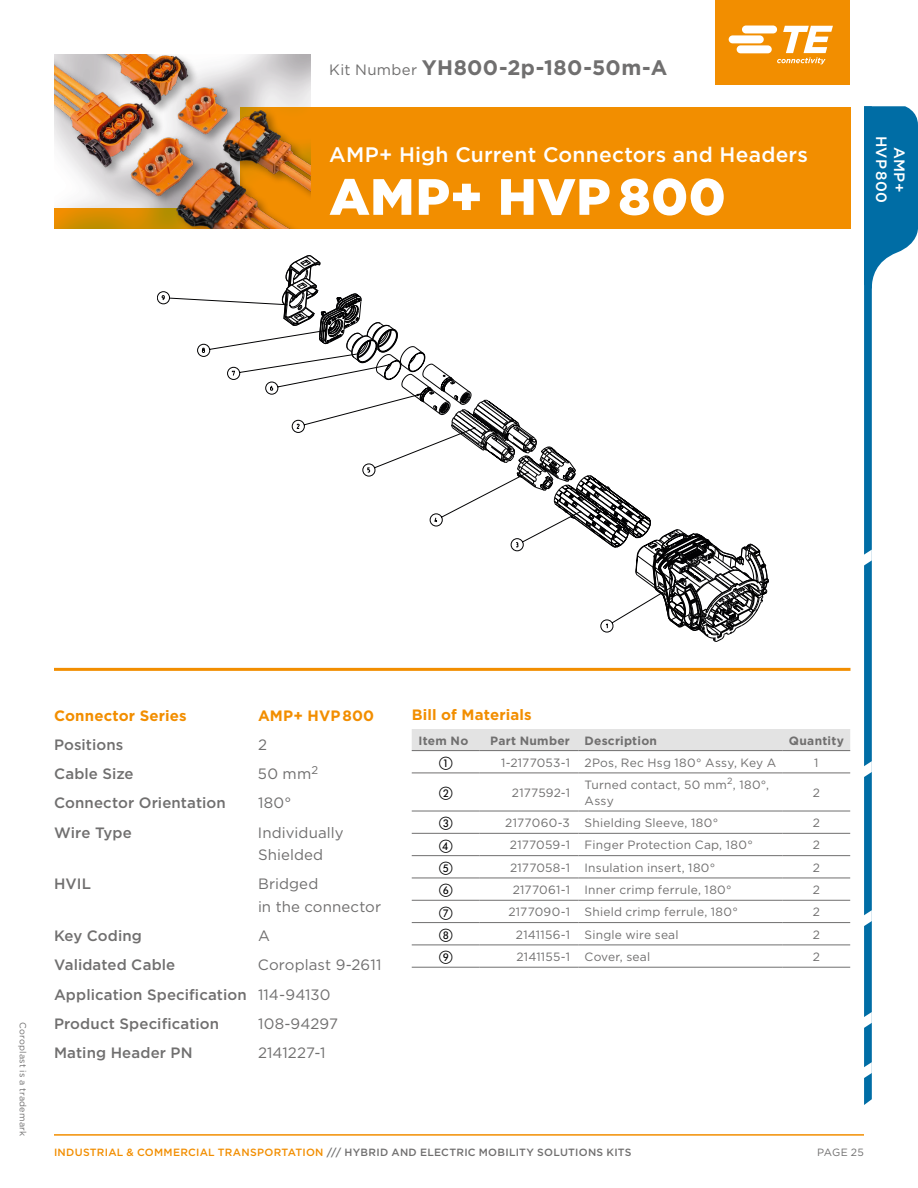
<style>
.page{position:relative;width:918px;height:1188px;background:#fff}
.page>*{position:absolute;margin:0;border:0;box-sizing:border-box;transform-origin:0 0}
.t1{font:900 51px "Gotham";letter-spacing:.01em;color:#fff}
.t2{font:500 21px "Gotham";letter-spacing:.01em;color:#fff}
.t3{font:700 21px "Gotham";letter-spacing:.015em;color:#706f6f}
.t4{font:500 15px "Gotham";letter-spacing:.01em;color:#706f6f}
.t5{font:15px/22.5px "Gotham";letter-spacing:.01em;color:#706f6f}
.t6{font:700 15px "Gotham";letter-spacing:.01em;color:#f28e00}
.t7{font:500 15px/18px "Gotham";letter-spacing:.025em;color:#fff;text-align:center}
.Tabelle_Body{font:13.5px "European Pi One";color:#000}
.Tab{font:12px/16.5px "Gotham";letter-spacing:.015em;color:#706f6f}
.t8{font:700 12px "Gotham";letter-spacing:.02em;color:#706f6f}
.t9{font:500 10.5px "Gotham";letter-spacing:.025em;color:#706f6f}
.t10{font:10.5px "Gotham";letter-spacing:.01em;color:#706f6f}
.t11{font:9px "Gotham";letter-spacing:.025em;color:#706f6f}
.s1{font-weight:400;font-size:15px}
.s2{font-weight:400}
.s3{color:#f28e00}
</style>
<div class="page">
<hr style="left:54px;top:1134px;width:810px;height:2px;background:#f28e00">
<div style="left:240px;top:107px;width:610px;height:122px;background:#f28e00"></div>
<hr style="left:54px;top:668px;width:796px;height:3px;background:#f28e00">
<div style="left:716px;top:0;width:134px;height:85px;background:#f28e00"></div>
<svg style="left:729px;top:26px;width:104px;height:38px"></svg>
<svg style="left:284px;top:255px;width:485px;height:387px"></svg>
<svg style="left:157px;top:292px;width:530px;height:340px"></svg>
<svg style="left:864px;top:106px;width:54px;height:999px"></svg>
<img style="left:54px;top:54px;width:256px;height:175px">
<div style="left:412px;top:729px;width:438px;height:21px;background:#e3e3e3"></div>
<hr style="left:412px;top:750px;width:67px;height:1px;background:#706f6f">
<hr style="left:479px;top:750px;width:100px;height:1px;background:#706f6f">
<hr style="left:579px;top:750px;width:204px;height:1px;background:#706f6f">
<hr style="left:783px;top:750px;width:67px;height:1px;background:#706f6f">
<hr style="left:412px;top:773px;width:67px;height:1px;background:#706f6f">
<hr style="left:479px;top:773px;width:100px;height:1px;background:#706f6f">
<hr style="left:579px;top:773px;width:204px;height:1px;background:#706f6f">
<hr style="left:783px;top:773px;width:67px;height:1px;background:#706f6f">
<hr style="left:412px;top:811px;width:67px;height:1px;background:#706f6f">
<hr style="left:479px;top:811px;width:100px;height:1px;background:#706f6f">
<hr style="left:579px;top:811px;width:204px;height:1px;background:#706f6f">
<hr style="left:783px;top:811px;width:67px;height:1px;background:#706f6f">
<hr style="left:412px;top:833px;width:67px;height:1px;background:#706f6f">
<hr style="left:479px;top:833px;width:100px;height:1px;background:#706f6f">
<hr style="left:579px;top:833px;width:204px;height:1px;background:#706f6f">
<hr style="left:783px;top:833px;width:67px;height:1px;background:#706f6f">
<hr style="left:412px;top:855px;width:67px;height:1px;background:#706f6f">
<hr style="left:479px;top:855px;width:100px;height:1px;background:#706f6f">
<hr style="left:579px;top:855px;width:204px;height:1px;background:#706f6f">
<hr style="left:783px;top:855px;width:67px;height:1px;background:#706f6f">
<hr style="left:412px;top:878px;width:67px;height:1px;background:#706f6f">
<hr style="left:479px;top:878px;width:100px;height:1px;background:#706f6f">
<hr style="left:579px;top:878px;width:204px;height:1px;background:#706f6f">
<hr style="left:783px;top:878px;width:67px;height:1px;background:#706f6f">
<hr style="left:412px;top:900px;width:67px;height:1px;background:#706f6f">
<hr style="left:479px;top:900px;width:100px;height:1px;background:#706f6f">
<hr style="left:579px;top:900px;width:204px;height:1px;background:#706f6f">
<hr style="left:783px;top:900px;width:67px;height:1px;background:#706f6f">
<hr style="left:412px;top:922px;width:67px;height:1px;background:#706f6f">
<hr style="left:479px;top:922px;width:100px;height:1px;background:#706f6f">
<hr style="left:579px;top:922px;width:204px;height:1px;background:#706f6f">
<hr style="left:783px;top:922px;width:67px;height:1px;background:#706f6f">
<hr style="left:412px;top:945px;width:67px;height:1px;background:#706f6f">
<hr style="left:479px;top:945px;width:100px;height:1px;background:#706f6f">
<hr style="left:579px;top:945px;width:204px;height:1px;background:#706f6f">
<hr style="left:783px;top:945px;width:67px;height:1px;background:#706f6f">
<hr style="left:412px;top:967px;width:67px;height:1px;background:#706f6f">
<hr style="left:479px;top:967px;width:100px;height:1px;background:#706f6f">
<hr style="left:579px;top:967px;width:204px;height:1px;background:#706f6f">
<hr style="left:783px;top:967px;width:67px;height:1px;background:#706f6f">
<p class="t3" style="left:329px;top:54px;width:340px"><span class="s1">Kit Number</span> YH800-2p-180-50m-A</p>
<p class="t2" style="left:329px;top:141px;width:480px">AMP+ High Current Connectors and Headers</p>
<p class="t1" style="left:329px;top:162px;width:398px">AMP+ HVP 800</p>
<p class="t7" style="left:908px;top:136px;width:69px;rotate:90deg">AMP+<br>HVP 800</p>
<p class="t11" style="left:29px;top:1022px;width:115px;rotate:90deg">Coroplast is a trademark</p>
<p class="t6" style="left:54px;top:705px;width:134px">Connector Series</p>
<p class="t6" style="left:258px;top:705px;width:118px">AMP+ HVP 800</p>
<p class="t4" style="left:54px;top:735px;width:71px">Positions</p>
<p class="t5" style="left:258px;top:733px;width:10px">2</p>
<p class="t4" style="left:54px;top:764px;width:81px">Cable Size</p>
<p class="t5" style="left:258px;top:762px;width:62px">50 mm<sup>2</sup></p>
<p class="t4" style="left:54px;top:793px;width:173px">Connector Orientation</p>
<p class="t5" style="left:258px;top:792px;width:35px">180°</p>
<p class="t4" style="left:54px;top:823px;width:79px">Wire Type</p>
<p class="t5" style="left:258px;top:821px;width:87px">Individually<br>Shielded</p>
<p class="t4" style="left:54px;top:874px;width:39px">HVIL</p>
<p class="t5" style="left:258px;top:873px;width:125px">Bridged<br>in the connector</p>
<p class="t4" style="left:54px;top:926px;width:89px">Key Coding</p>
<p class="t5" style="left:258px;top:924px;width:13px">A</p>
<p class="t4" style="left:54px;top:955px;width:123px">Validated Cable</p>
<p class="t5" style="left:258px;top:954px;width:125px">Coroplast 9-2611</p>
<p class="t4" style="left:54px;top:985px;width:278px">Application Specification <span class="s2">114-94130</span></p>
<p class="t4" style="left:54px;top:1014px;width:167px">Product Specification</p>
<p class="t5" style="left:258px;top:1012px;width:81px">108-94297</p>
<p class="t4" style="left:54px;top:1043px;width:140px">Mating Header PN</p>
<p class="t5" style="left:258px;top:1041px;width:69px">2141227-1</p>
<p class="t6" style="left:412px;top:705px;width:121px">Bill of Materials</p>
<p class="t8" style="left:418px;top:732px;width:51px">Item No</p>
<p class="t8" style="left:490px;top:732px;width:81px">Part Number</p>
<p class="t8" style="left:585px;top:732px;width:74px">Description</p>
<p class="t8" style="left:789px;top:732px;width:57px">Quantity</p>
<p class="Tabelle_Body" style="left:439px;top:756px;width:15px">A</p>
<p class="Tab" style="left:501px;top:754px;width:70px">1-2177053-1</p>
<p class="Tab" style="left:585px;top:754px;width:193px">2Pos, Rec Hsg 180° Assy, Key A</p>
<p class="Tab" style="left:814px;top:754px;width:6px">1</p>
<p class="Tabelle_Body" style="left:439px;top:786px;width:15px">B</p>
<p class="Tab" style="left:512px;top:784px;width:60px">2177592-1</p>
<p class="Tab" style="left:585px;top:776px;width:186px">Turned contact, 50 mm<sup>2</sup>, 180°,<br>Assy</p>
<p class="Tab" style="left:813px;top:784px;width:9px">2</p>
<p class="Tabelle_Body" style="left:439px;top:816px;width:15px">C</p>
<p class="Tab" style="left:505px;top:814px;width:66px">2177060-3</p>
<p class="Tab" style="left:585px;top:814px;width:135px">Shielding Sleeve, 180°</p>
<p class="Tab" style="left:813px;top:814px;width:9px">2</p>
<p class="Tabelle_Body" style="left:439px;top:839px;width:15px">D</p>
<p class="Tab" style="left:510px;top:837px;width:62px">2177059-1</p>
<p class="Tab" style="left:585px;top:837px;width:170px">Finger Protection Cap, 180°</p>
<p class="Tab" style="left:813px;top:837px;width:9px">2</p>
<p class="Tabelle_Body" style="left:439px;top:861px;width:15px">E</p>
<p class="Tab" style="left:510px;top:859px;width:61px">2177058-1</p>
<p class="Tab" style="left:585px;top:859px;width:132px">Insulation insert, 180°</p>
<p class="Tab" style="left:813px;top:859px;width:9px">2</p>
<p class="Tabelle_Body" style="left:439px;top:883px;width:15px">F</p>
<p class="Tab" style="left:513px;top:881px;width:59px">2177061-1</p>
<p class="Tab" style="left:585px;top:881px;width:149px">Inner crimp ferrule, 180°</p>
<p class="Tab" style="left:813px;top:881px;width:9px">2</p>
<p class="Tabelle_Body" style="left:439px;top:906px;width:15px">G</p>
<p class="Tab" style="left:508px;top:903px;width:63px">2177090-1</p>
<p class="Tab" style="left:585px;top:903px;width:155px">Shield crimp ferrule, 180°</p>
<p class="Tab" style="left:813px;top:903px;width:9px">2</p>
<p class="Tabelle_Body" style="left:439px;top:928px;width:15px">H</p>
<p class="Tab" style="left:516px;top:926px;width:55px">2141156-1</p>
<p class="Tab" style="left:585px;top:926px;width:96px">Single wire seal</p>
<p class="Tab" style="left:813px;top:926px;width:9px">2</p>
<p class="Tabelle_Body" style="left:439px;top:950px;width:15px">I</p>
<p class="Tab" style="left:516px;top:948px;width:55px">2141155-1</p>
<p class="Tab" style="left:585px;top:948px;width:67px">Cover, seal</p>
<p class="Tab" style="left:813px;top:948px;width:9px">2</p>
<p class="t9" style="left:54px;top:1145px;width:579px"><span class="s3">INDUSTRIAL &amp; COMMERCIAL TRANSPORTATION</span> /// HYBRID AND ELECTRIC MOBILITY SOLUTIONS KITS</p>
<p class="t10" style="left:817px;top:1145px;width:48px">PAGE 25</p>
</div>
